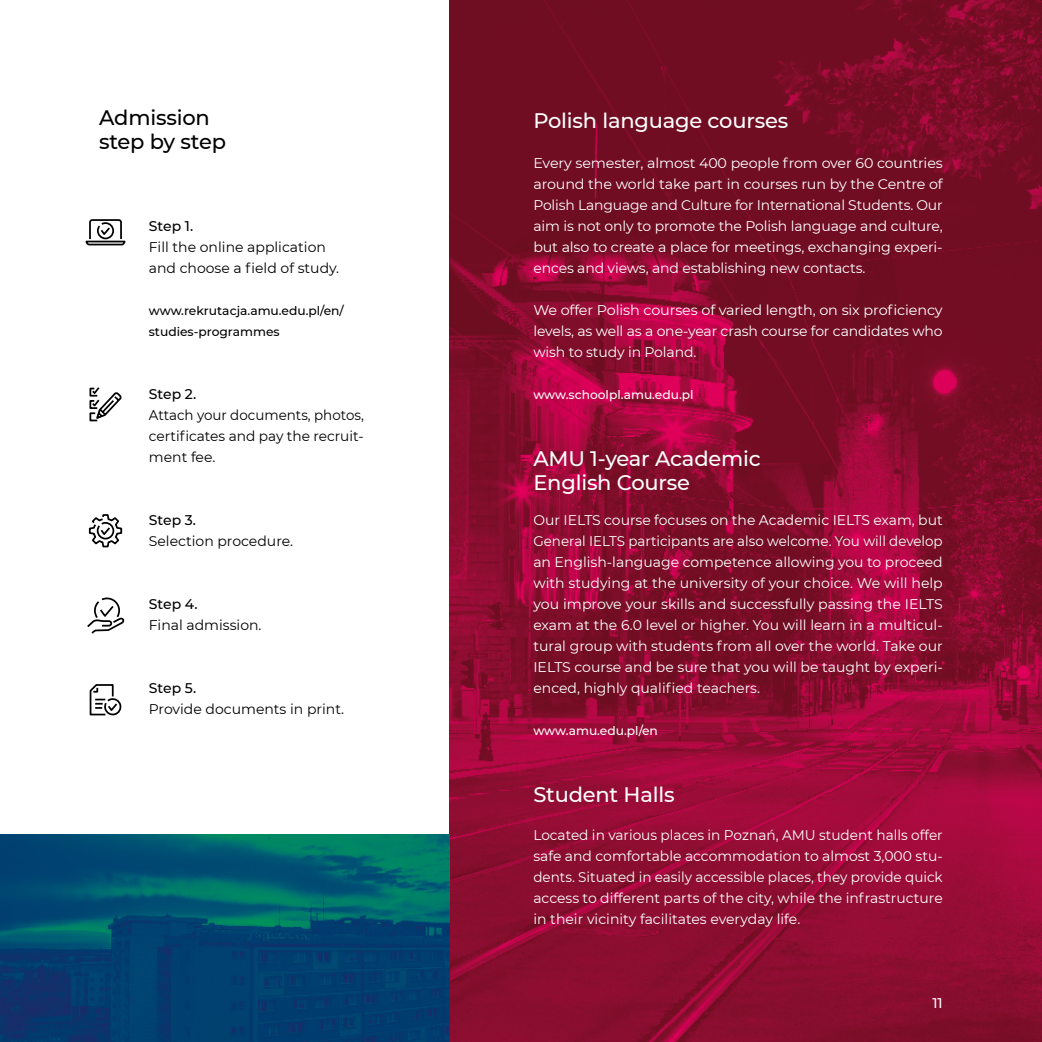
<style>
.page{position:relative;width:1042px;height:1042px;background:#fff}
.page>*{position:absolute;margin:0;border:0;box-sizing:border-box;transform-origin:0 0}
.t1{font:500 21px/24.5px "Montserrat";letter-spacing:-.01em;color:#fff}
.t2{font:500 21px/24.5px "Montserrat";letter-spacing:-.01em;color:#000}
.t3{font:14px/21px "Montserrat";letter-spacing:-.01em;color:#fff;text-align:justify}
.t4{font:14px/21px "Montserrat";color:#000}
.t5{font:14px/21px "Montserrat";color:#000;text-align:justify;scale:.96 1}
.t6{font:500 14px "Montserrat";color:#000}
.t7{font:500 14px "Montserrat";color:#fff}
.t8{font:500 12.25px/21px "Montserrat";color:#000}
.t9{font:500 12.25px "Montserrat";color:#fff}
</style>
<div class="page">
<img style="left:449px;top:0;width:593px;height:1042px">
<img style="left:0;top:834px;width:449px;height:208px">
<svg style="left:89px;top:684px;width:33px;height:32px"></svg>
<svg style="left:85px;top:219px;width:41px;height:27px"></svg>
<svg style="left:89px;top:387px;width:33px;height:35px"></svg>
<svg style="left:87px;top:597px;width:38px;height:37px"></svg>
<svg style="left:88px;top:514px;width:35px;height:34px"></svg>
<h1 class="t2" style="left:99px;top:104px;width:128px">Admission step by step</h1>
<p class="t6" style="left:149px;top:216px;width:46px">Step 1.</p>
<p class="t4" style="left:149px;top:236px;width:192px">Fill the online application and choose a field of study.</p>
<p class="t8" style="left:149px;top:300px;width:197px">www.rekrutacja.amu.edu.pl/en/ studies-programmes</p>
<p class="t6" style="left:149px;top:384px;width:49px">Step 2.</p>
<p class="t5" style="left:149px;top:404px;width:225px">Attach your documents, photos, certificates and pay the recruit&shy;ment fee.</p>
<p class="t6" style="left:149px;top:510px;width:49px">Step 3.</p>
<p class="t4" style="left:149px;top:530px;width:146px">Selection procedure.</p>
<p class="t6" style="left:149px;top:594px;width:50px">Step 4.</p>
<p class="t4" style="left:149px;top:614px;width:114px">Final admission.</p>
<p class="t6" style="left:149px;top:678px;width:49px">Step 5.</p>
<p class="t4" style="left:149px;top:698px;width:197px">Provide documents in print.</p>
<h1 class="t1" style="left:533px;top:108px;width:256px">Polish language courses</h1>
<p class="t3" style="left:533px;top:152px;width:411px">Every semester, almost 400 people from over 60 countries around the world take part in courses run by the Centre of Polish Language and Culture for International Students. Our aim is not only to promote the Polish language and culture, but also to create a place for meetings, exchanging experi&shy;ences and views, and establishing new contacts.</p>
<p class="t3" style="left:533px;top:299px;width:411px">We offer Polish courses of varied length, on six proficiency levels, as well as a one-year crash course for candidates who wish to study in Poland.</p>
<p class="t9" style="left:533px;top:386px;width:162px">www.schoolpl.amu.edu.pl</p>
<h1 class="t1" style="left:533px;top:445px;width:229px">AMU 1-year Academic<br>English Course</h1>
<p class="t3" style="left:533px;top:509px;width:411px">Our IELTS course focuses on the Academic IELTS exam, but General IELTS participants are also welcome. You will develop an English-language competence allowing you to proceed with studying at the university of your choice. We will help you improve your skills and successfully passing the IELTS exam at the 6.0 level or higher. You will learn in a multicul&shy;tural group with students from all over the world. Take our IELTS course and be sure that you will be taught by experi&shy;enced, highly qualified teachers.</p>
<p class="t9" style="left:533px;top:722px;width:126px">www.amu.edu.pl/en</p>
<h1 class="t1" style="left:533px;top:781px;width:143px">Student Halls</h1>
<p class="t3" style="left:533px;top:824px;width:411px">Located in various places in Poznań, AMU student halls offer safe and comfortable accommodation to almost 3,000 stu&shy;dents. Situated in easily accessible places, they provide quick access to different parts of the city, while the infrastructure in their vicinity facilitates everyday life.</p>
<p class="t7" style="left:932px;top:993px;width:12px">11</p>
</div>
